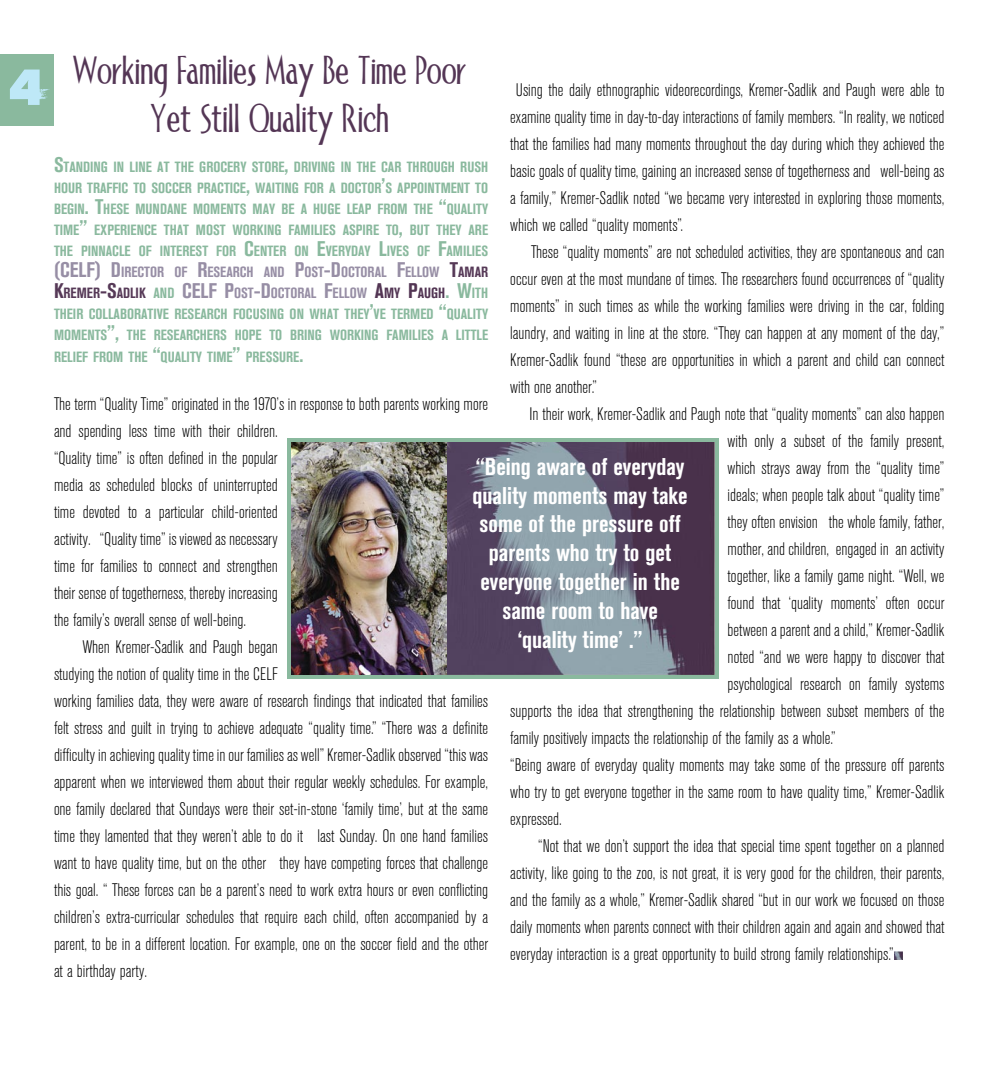
<style>
.page{position:relative;width:999px;height:1080px;background:#fff}
.page>*{position:absolute;margin:0;border:0;box-sizing:border-box;transform-origin:0 0}
.t1{font:61.5px "Akira";color:#bee8f7}
.t2{font:40.5px/48.6px "Allise";color:#543655;text-align:center}
.t3{font:700 condensed 24px/28.8px "Akzidenz Grotesk BE";color:#fff;text-align:center}
.t4{font:300 condensed 18px/27px "Akzidenz Grotesk BE";color:#000;text-align:justify}
.t5{font:700 condensed 14.7px/21px "Akzidenz Grotesk BE";color:#8ab99e;text-align:justify}
.s1{font-size:21px}
.s2{font-size:21px;color:#978ea5}
.s3{color:#978ea5}
.s4{font-size:21px;color:#563957}
.s5{color:#563957}
.s6{font-size:21px;color:#523553}
.s7{color:#523553}
</style>
<div class="page">
<svg style="left:894px;top:952px;width:9px;height:8px"></svg>
<div style="left:287px;top:438px;width:432px;height:241px;background:#8ab99e"></div>
<img style="left:291px;top:442px;width:423px;height:232px">
<div style="left:0;top:54px;width:54px;height:72px;background:#8ab99e"></div>
<p class="t2" style="left:73px;top:48px;width:395px">Working Families May Be Time Poor<br>Yet Still Quality Rich</p>
<p class="t1" style="left:7px;top:55px;width:41px">4</p>
<p class="t4" style="left:510px;top:77px;width:436px;text-indent:6px">Using the daily ethnographic videorecordings, Kremer-Sadlik and Paugh were able to examine quality time in day-to-day interactions of family members. “In reality, we noticed that the families had many moments throughout the day during which they achieved the basic goals of quality time, gaining an increased sense of togetherness and well-being as a family,” Kremer-Sadlik noted “we became very interested in exploring those moments, which we called “quality moments”.</p>
<p class="t4" style="left:510px;top:239px;width:436px;text-indent:21px">These “quality moments” are not scheduled activities, they are spontaneous and can occur even at the most mundane of times. The researchers found occurrences of “quality moments” in such times as while the working families were driving in the car, folding laundry, and waiting in line at the store. “They can happen at any moment of the day,” Kremer-Sadlik found “these are opportunities in which a parent and child can connect with one another.”</p>
<p class="t4" style="left:530px;top:401px;width:416px">In their work, Kremer-Sadlik and Paugh note that “quality moments” can also happen</p>
<p class="t4" style="left:728px;top:428px;width:218px">with only a subset of the family present,</p>
<p class="t4" style="left:728px;top:455px;width:218px">which strays away from the “quality time”</p>
<p class="t4" style="left:728px;top:482px;width:218px">ideals; when people talk about “quality time”</p>
<p class="t4" style="left:728px;top:509px;width:218px">they often envision the whole family, father,</p>
<p class="t4" style="left:728px;top:536px;width:218px">mother, and children, engaged in an activity</p>
<p class="t4" style="left:728px;top:563px;width:218px">together, like a family game night. “Well, we</p>
<p class="t4" style="left:728px;top:590px;width:218px">found that ‘quality moments’ often occur</p>
<p class="t4" style="left:728px;top:617px;width:218px">between a parent and a child,” Kremer-Sadlik</p>
<p class="t4" style="left:728px;top:644px;width:218px">noted “and we were happy to discover that</p>
<p class="t4" style="left:728px;top:671px;width:218px">psychological research on family systems</p>
<p class="t4" style="left:510px;top:698px;width:436px">supports the idea that strengthening the relationship between subset members of the</p>
<p class="t4" style="left:510px;top:725px;width:327px">family positively impacts the relationship of the family as a whole.”</p>
<p class="t4" style="left:510px;top:752px;width:436px">“Being aware of everyday quality moments may take some of the pressure off parents who try to get everyone together in the same room to have quality time,” Kremer-Sadlik expressed.</p>
<p class="t4" style="left:510px;top:833px;width:436px;text-indent:28px">“Not that we don’t support the idea that special time spent together on a planned activity, like going to the zoo, is not great, it is very good for the children, their parents, and the family as a whole,” Kremer-Sadlik shared “but in our work we focused on those daily moments when parents connect with their children again and again and showed that everyday interaction is a great opportunity to build strong family relationships.”</p>
<p class="t5" style="left:54px;top:157px;width:436px"><span class="s1">S</span>TANDING IN LINE AT THE GROCERY STORE<span class="s1">,</span> DRIVING IN THE CAR THROUGH RUSH HOUR TRAFFIC TO SOCCER PRACTICE<span class="s1">,</span> WAITING FOR A DOCTOR<span class="s1">’</span>S APPOINTMENT TO BEGIN<span class="s1">. T</span>HESE MUNDANE MOMENTS MAY BE A HUGE LEAP FROM THE <span class="s1">“</span>QUALITY TIME<span class="s1">”</span> EXPERIENCE THAT MOST WORKING FAMILIES ASPIRE TO<span class="s1">,</span> BUT THEY ARE THE PINNACLE OF INTEREST FOR <span class="s1">C</span>ENTER ON <span class="s1">E</span>VERYDAY <span class="s1">L</span>IVES OF <span class="s1">F</span>AMILIES <span class="s2">(CELF) D</span><span class="s3">IRECTOR OF</span> <span class="s2">R</span><span class="s3">ESEARCH AND</span> <span class="s2">P</span><span class="s3">OST</span><span class="s2">-D</span><span class="s3">OCTORAL</span> <span class="s2">F</span><span class="s3">ELLOW</span> <span class="s4">T</span><span class="s5">AMAR </span><span class="s4">K</span><span class="s5">REMER</span><span class="s4">-S</span><span class="s5">ADLIK</span> AND <span class="s2">CELF P</span><span class="s3">OST</span><span class="s2">-D</span><span class="s3">OCTORAL</span> <span class="s2">F</span><span class="s3">ELLOW</span> <span class="s6">A</span><span class="s7">MY</span> <span class="s6">P</span><span class="s7">AUGH</span><span class="s1">. W</span>ITH THEIR COLLABORATIVE RESEARCH FOCUSING ON WHAT THEY<span class="s1">’</span>VE TERMED <span class="s1">“</span>QUALITY MOMENTS<span class="s1">”,</span> THE RESEARCHERS HOPE TO BRING WORKING FAMILIES A LITTLE RELIEF FROM THE <span class="s1">“</span>QUALITY TIME<span class="s1">”</span> PRESSURE<span class="s1">.</span></p>
<p class="t4" style="left:54px;top:391px;width:436px;text-align:left">The term “Quality Time” originated in the 1970’s in response to both parents working more and spending less time with their children.<br>“Quality time” is often defined in the popular<br>media as scheduled blocks of uninterrupted<br>time devoted to a particular child-oriented<br>activity. “Quality time” is viewed as necessary<br>time for families to connect and strengthen<br>their sense of togetherness, thereby increasing<br>the family’s overall sense of well-being.</p>
<p class="t4" style="left:54px;top:634px;width:436px;text-align:left;text-indent:28px">When Kremer-Sadlik and Paugh began<br>studying the notion of quality time in the CELF<br>working families data, they were aware of research findings that indicated that families felt stress and guilt in trying to achieve adequate “quality time.” “There was a definite difficulty in achieving quality time in our families as well” Kremer-Sadlik observed “this was apparent when we interviewed them about their regular weekly schedules. For example, one family declared that Sundays were their set-in-stone ‘family time’, but at the same time they lamented that they weren’t able to do it last Sunday. On one hand families want to have quality time, but on the other they have competing forces that challenge this goal. “ These forces can be a parent’s need to work extra hours or even conflicting children’s extra-curricular schedules that require each child, often accompanied by a parent, to be in a different location. For example, one on the soccer field and the other at a birthday party.</p>
<p class="t3" style="left:473px;top:452px;width:217px">“Being aware of everyday quality moments may take some of the pressure off parents who try to get</p>
<p class="t3" style="left:480px;top:567px;width:201px">everyone together in the same room to have</p>
<p class="t3" style="left:518px;top:625px;width:126px">‘quality time’ .”</p>
</div>
